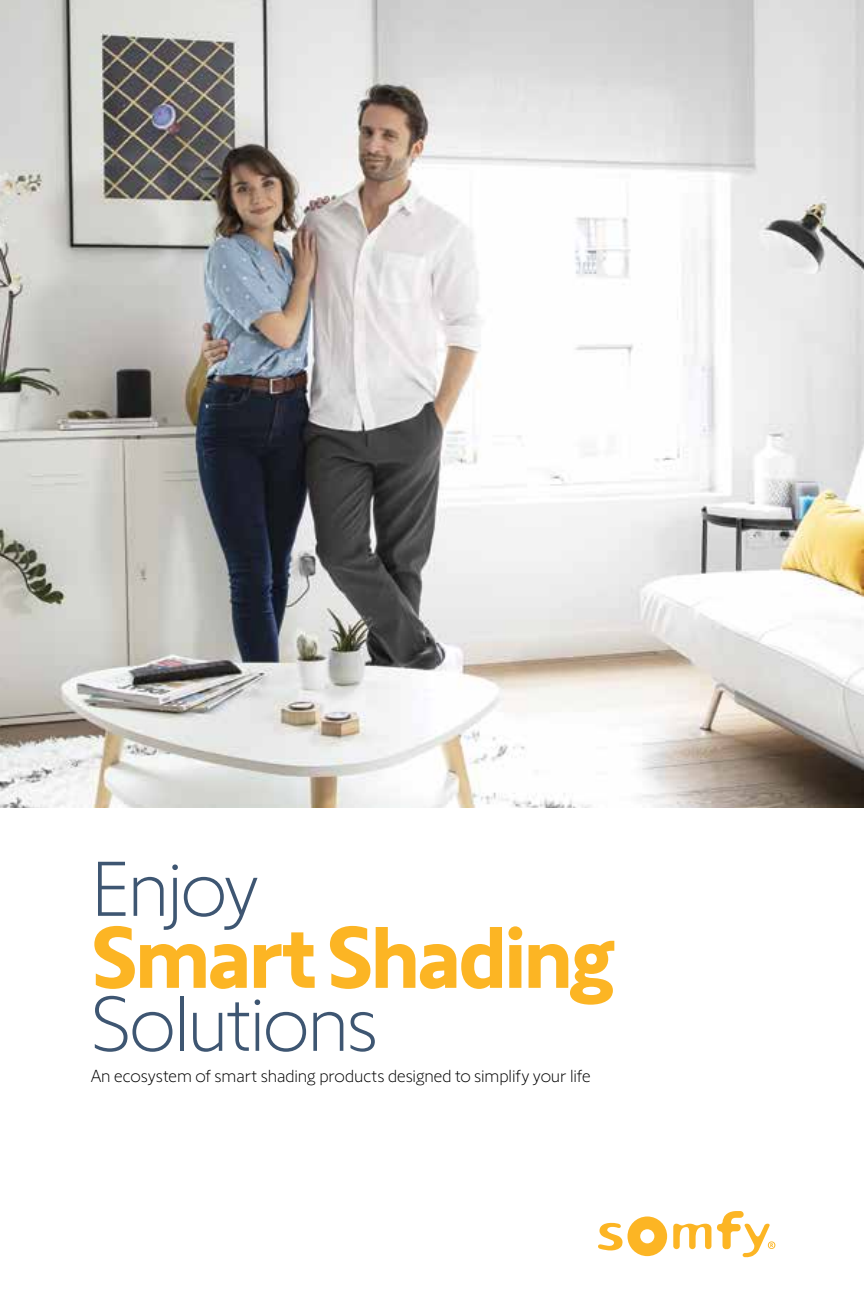
<style>
.page{position:relative;width:864px;height:1296px;background:#fff}
.page>*{position:absolute;margin:0;border:0;box-sizing:border-box;transform-origin:0 0}
.t1{font:700 90px "Somfy Sans";letter-spacing:-.045em;color:#fcb524}
.t2{font:300 80px "Somfy Sans";letter-spacing:-.03em;color:#3e5672}
.t3{font:300 18px "Somfy Sans";letter-spacing:-.01em;color:#000}
</style>
<div class="page">
<img style="left:0;top:0;width:864px;height:808px">
<svg style="left:598px;top:1216px;width:69px;height:40px"></svg>
<svg style="left:673px;top:1224px;width:38px;height:25px"></svg>
<svg style="left:717px;top:1211px;width:58px;height:46px"></svg>
<h2 class="t2" style="left:91px;top:830px;width:170px">Enjoy</h2>
<h1 class="t1" style="left:91px;top:884px;width:527px">Smart Shading</h1>
<h2 class="t2" style="left:91px;top:965px;width:289px">Solutions</h2>
<p class="t3" style="left:91px;top:1063px;width:502px">An ecosystem of smart shading products designed to simplify your life</p>
</div>
